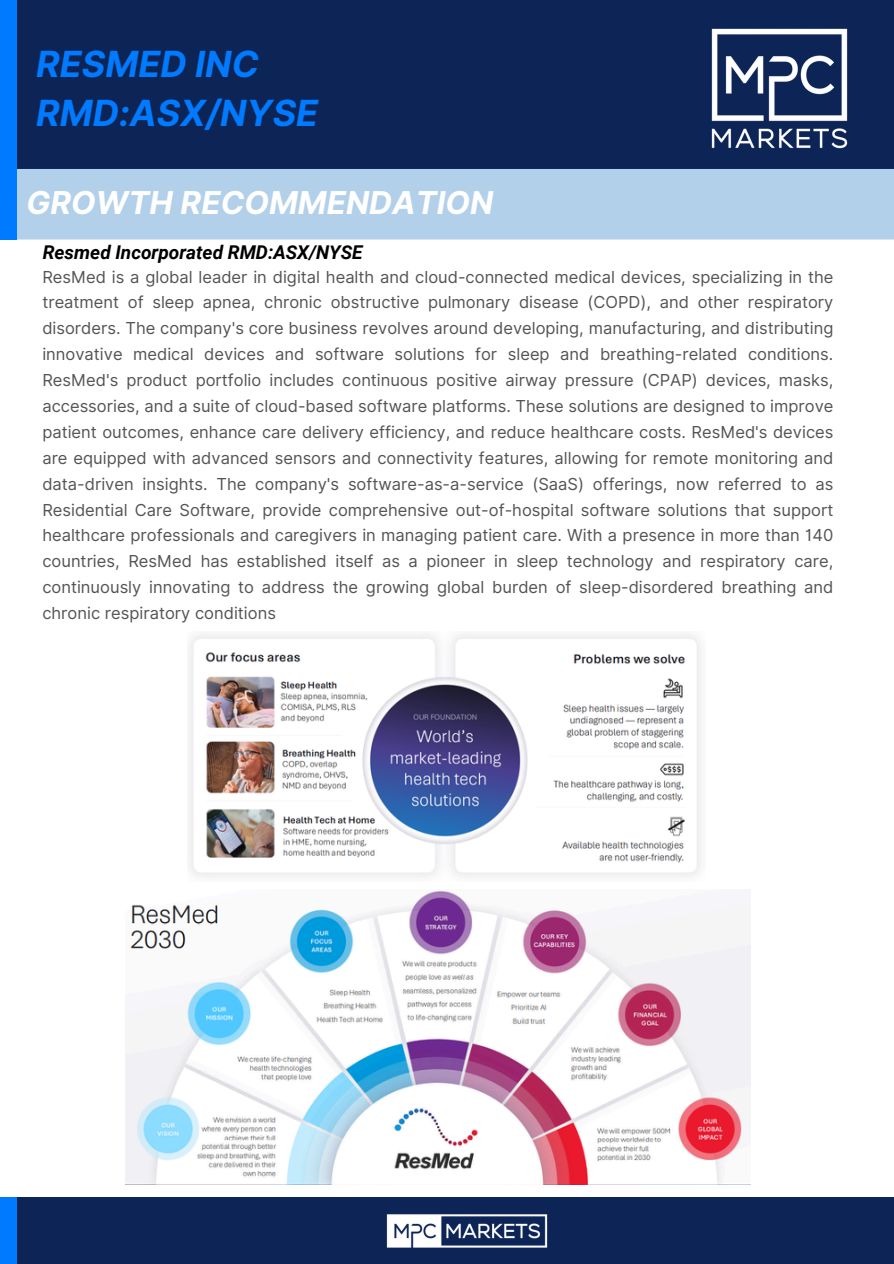
<style>
.page{position:relative;width:894px;height:1264px;background:#fff}
.page>*{position:absolute;margin:0;border:0;box-sizing:border-box;transform-origin:0 0}
.t1{font:italic 700 36px/49.5px "Inter";color:#007bff}
.t2{font:italic 700 31.5px "Inter";color:#fff}
.t3{font:italic 700 19.05px "Roboto";color:#000}
.t4{font:16.5px/25.8px "Inter";color:#545454;text-align:justify}
</style>
<div class="page">
<div style="left:0;top:1197px;width:893px;height:66px;background:#0d2457"></div>
<div style="left:0;top:1197px;width:17px;height:66px;background:#007bff"></div>
<img style="left:386px;top:1214px;width:162px;height:34px">
<div style="left:0;top:0;width:893px;height:168px;background:#0d2457"></div>
<div style="left:17px;top:168px;width:876px;height:71px;background:#b3d0ea"></div>
<div style="left:0;top:0;width:17px;height:239px;background:#007bff"></div>
<img style="left:711px;top:28px;width:137px;height:121px">
<img style="left:189px;top:634px;width:512px;height:243px">
<img style="left:125px;top:890px;width:625px;height:294px">
<p class="t1" style="left:36px;top:39px;width:284px">RESMED INC<br>RMD:ASX/NYSE</p>
<p class="t2" style="left:26px;top:184px;width:468px">GROWTH RECOMMENDATION</p>
<p class="t3" style="left:43px;top:241px;width:321px">Resmed Incorporated RMD:ASX/NYSE</p>
<p class="t4" style="left:42px;top:264px;width:792px">ResMed is a global leader in digital health and cloud-connected medical devices, specializing in the treatment of sleep apnea, chronic obstructive pulmonary disease (COPD), and other respiratory disorders. The company's core business revolves around developing, manufacturing, and distributing innovative medical devices and software solutions for sleep and breathing-related conditions.<br>ResMed's product portfolio includes continuous positive airway pressure (CPAP) devices, masks, accessories, and a suite of cloud-based software platforms. These solutions are designed to improve patient outcomes, enhance care delivery efficiency, and reduce healthcare costs. ResMed's devices are equipped with advanced sensors and connectivity features, allowing for remote monitoring and data-driven insights. The company's software-as-a-service (SaaS) offerings, now referred to as Residential Care Software, provide comprehensive out-of-hospital software solutions that support healthcare professionals and caregivers in managing patient care. With a presence in more than 140 countries, ResMed has established itself as a pioneer in sleep technology and respiratory care, continuously innovating to address the growing global burden of sleep-disordered breathing and chronic respiratory conditions</p>
</div>
